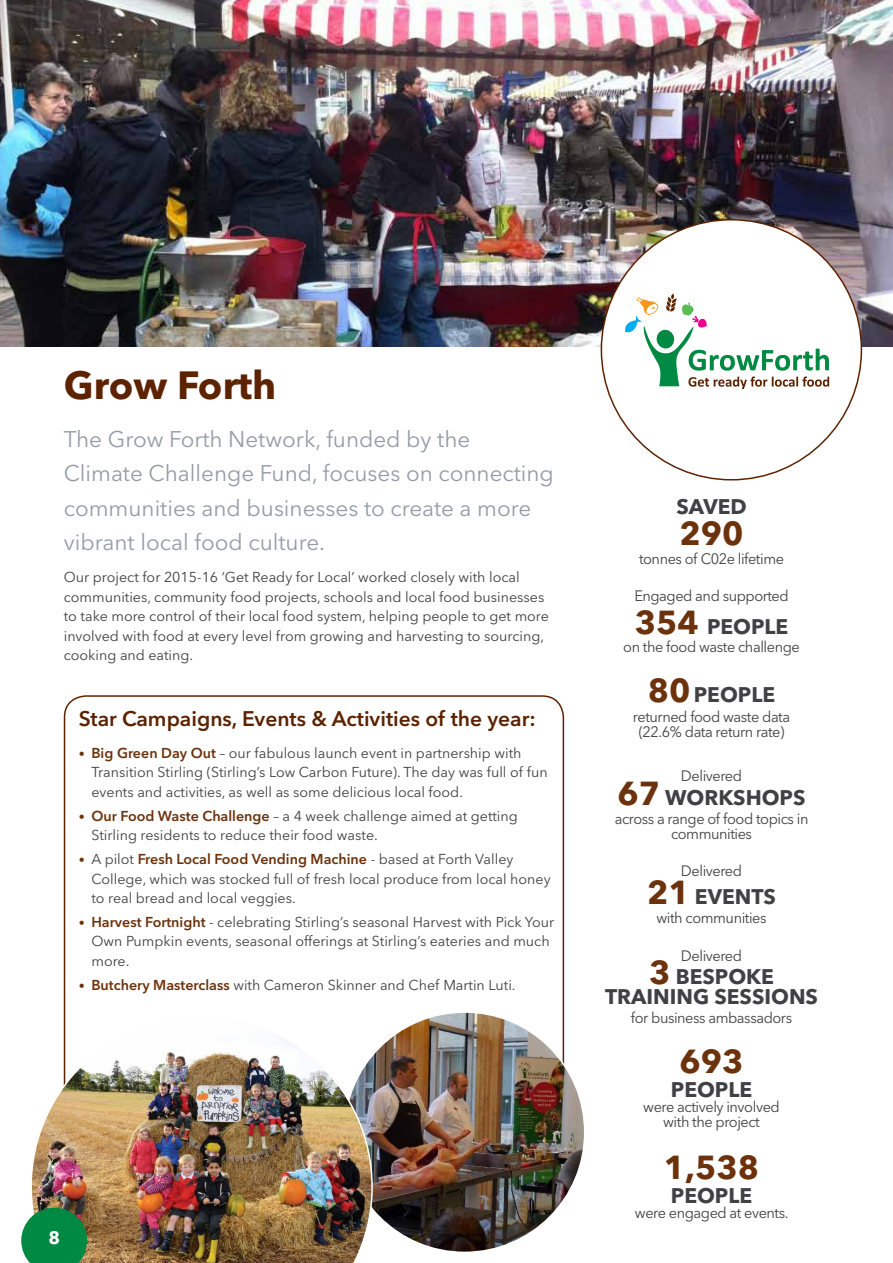
<style>
.page{position:relative;width:893px;height:1263px;background:#fff}
.page>*{position:absolute;margin:0;border:0;box-sizing:border-box;transform-origin:0 0}
.t1{font:700 39px "Avenir Next LT Pro";letter-spacing:-.015em;color:#5d2200}
.t2{font:700 33px "Avenir Next LT Pro";color:#6c320c}
.t3{font:22.5px/34.5px "Avenir Next LT Pro";color:#959ca6}
.t4{font:700 21px/19.5px "Avenir Next LT Pro";color:#414042;text-align:center}
.t5{font:600 21px "Avenir Next LT Pro";color:#5d2200}
.t6{font:700 18px "Avenir Next LT Pro";color:#fff}
.t7{font:15px/15px "Avenir Next LT Pro";letter-spacing:-.03em;color:#414042;text-align:center}
.t8{font:14.25px/19.5px "Avenir Next LT Pro";color:#414042}
.s1{font-weight:600;font-size:12px;color:#6c320c}
.s2{font-weight:600;color:#6c320c}
.s3{font-size:33px;color:#6c320c}
</style>
<div class="page">
<img style="left:0;top:0;width:893px;height:347px">
<div style="left:601px;top:220px;width:260px;height:260px;background:#fff;border-radius:50%"></div>
<svg style="left:625px;top:293px;width:204px;height:96px"></svg>
<img style="left:344px;top:1012px;width:241px;height:240px;border-radius:120px">
<img style="left:32px;top:1015px;width:341px;height:248px">
<svg style="left:21px;top:1208px;width:66px;height:55px;background:#1d8d4f"></svg>
<h1 class="t1" style="left:64px;top:362px;width:214px">GROW FORTH</h1>
<h3 class="t3" style="left:64px;top:421px;width:492px">The Grow Forth Network, funded by the Climate Challenge Fund, focuses on connecting communities and businesses to create a more vibrant local food culture.</h3>
<p class="t8" style="left:64px;top:568px;width:487px">Our project for 2015-16 ‘Get Ready for Local’ worked closely with local communities, community food projects, schools and local food businesses to take more control of their local food system, helping people to get more involved with food at every level from growing and harvesting to sourcing, cooking and eating.</p>
<h3 class="t5" style="left:79px;top:706px;width:459px">Star Campaigns, Events &amp; Activities of the year:</h3>
<p class="t8" style="left:91px;top:743px;width:458px;text-indent:-13px"><span class="s1">•</span> <span class="s2">Big Green Day Out</span> – our fabulous launch event in partnership with<br>Transition Stirling (Stirling’s Low Carbon Future). The day was full of fun events and activities, as well as some delicious local food.</p>
<p class="t8" style="left:91px;top:806px;width:428px;text-indent:-13px"><span class="s1">•</span> <span class="s2">Our Food Waste Challenge</span> – a 4 week challenge aimed at getting<br>Stirling residents to reduce their food waste.</p>
<p class="t8" style="left:91px;top:849px;width:461px;text-indent:-13px"><span class="s1">•</span> A pilot <span class="s2">Fresh Local Food Vending Machine</span> - based at Forth Valley<br>College, which was stocked full of fresh local produce from local honey to real bread and local veggies.</p>
<p class="t8" style="left:91px;top:912px;width:464px;text-indent:-13px"><span class="s1">•</span> <span class="s2">Harvest Fortnight</span> - celebrating Stirling’s seasonal Harvest with Pick Your<br>Own Pumpkin events, seasonal offerings at Stirling’s eateries and much more.</p>
<p class="t8" style="left:79px;top:975px;width:438px"><span class="s1">•</span> <span class="s2">Butchery Masterclass</span> with Cameron Skinner and Chef Martin Luti.</p>
<p class="t6" style="left:48px;top:1226px;width:13px">8</p>
<h3 class="t4" style="left:676px;top:497px;width:69px">SAVED</h3>
<h2 class="t2" style="left:680px;top:513px;width:65px">290</h2>
<p class="t7" style="left:639px;top:551px;width:147px">tonnes of C02e lifetime</p>
<p class="t7" style="left:634px;top:589px;width:156px">Engaged and supported</p>
<h3 class="t4" style="left:635px;top:616px;width:155px"><span class="s3">354</span> PEOPLE</h3>
<p class="t7" style="left:623px;top:639px;width:178px">on the food waste challenge</p>
<h3 class="t4" style="left:648px;top:685px;width:129px"><span class="s3">80</span>PEOPLE</h3>
<p class="t7" style="left:633px;top:709px;width:159px">returned food waste data (22.6% data return rate)</p>
<p class="t7" style="left:681px;top:768px;width:63px">Delivered</p>
<h3 class="t4" style="left:618px;top:787px;width:102px"><span class="s3">67</span> WORKSH</h3>
<h3 class="t4" style="left:762px;top:787px;width:43px">OPS</h3>
<p class="t7" style="left:615px;top:811px;width:195px">across a range of food topics in communities</p>
<p class="t7" style="left:681px;top:863px;width:63px">Delivered</p>
<h3 class="t4" style="left:647px;top:887px;width:128px"><span class="s3">21</span> EVENTS</h3>
<p class="t7" style="left:656px;top:910px;width:112px">with communities</p>
<p class="t7" style="left:681px;top:948px;width:63px">Delivered</p>
<h3 class="t4" style="left:605px;top:967px;width:212px"><span class="s3">3</span> BESPOKE<br>TRAINING SESSIONS</h3>
<p class="t7" style="left:631px;top:1010px;width:163px">for business ambassadors</p>
<h2 class="t2" style="left:680px;top:1041px;width:65px">693</h2>
<h3 class="t4" style="left:671px;top:1079px;width:83px">PEOPLE</h3>
<p class="t7" style="left:643px;top:1099px;width:138px">were actively involved with the project</p>
<h2 class="t2" style="left:664px;top:1147px;width:97px">1,538</h2>
<h3 class="t4" style="left:671px;top:1186px;width:83px">PEOPLE</h3>
<p class="t7" style="left:635px;top:1205px;width:155px">were engaged at events.</p>
</div>
